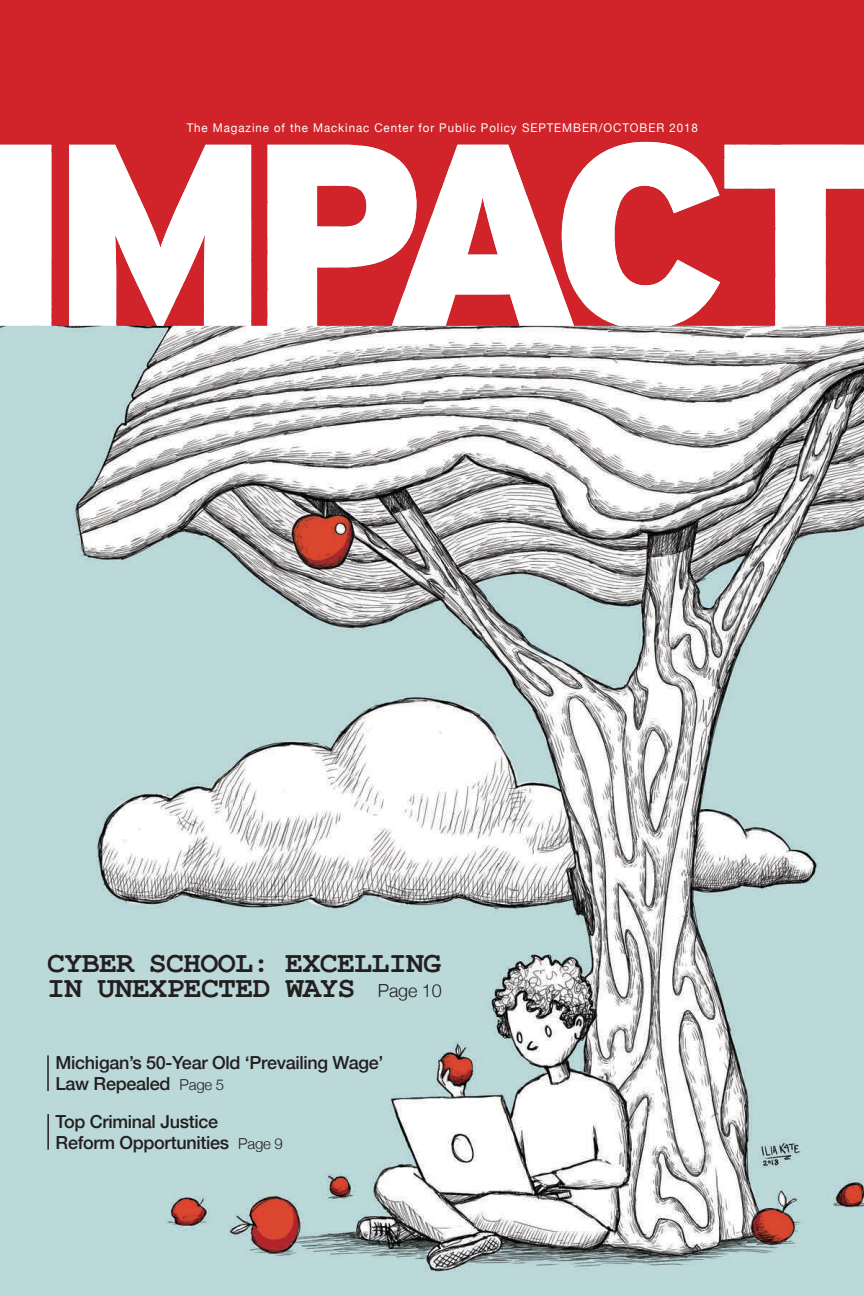
<style>
.page{position:relative;width:864px;height:1296px;background:#fff}
.page>*{position:absolute;margin:0;border:0;box-sizing:border-box;transform-origin:0 0}
.t1{font:700 30px/25.5px "Courier New";letter-spacing:-.025em;color:#231f20}
.t2{font:500 18px/21px "Helvetica Neue";letter-spacing:-.015em;color:#231f20}
.t3{font:12px "Helvetica Neue";letter-spacing:.08em;color:#fff;scale:.96 1}
.s1{font-family:"Helvetica Neue";font-weight:300;font-size:18px}
.s2{font-weight:300;font-size:15px}
</style>
<div class="page">
<img style="left:0;top:326px;width:864px;height:970px">
<hr style="left:47px;top:1114px;width:2px;height:36px;background:#231f20">
<hr style="left:47px;top:1055px;width:2px;height:36px;background:#231f20">
<div style="left:0;top:0;width:864px;height:142px;background:#d1232a"></div>
<svg style="left:0;top:142px;width:864px;height:184px"></svg>
<p class="t3" style="left:187px;top:119px;width:534px">The Magazine of the Mackinac Center for Public Policy SEPTEMBER/OCTOBER 2018</p>
<h1 class="t1" style="left:47px;top:949px;width:396px">CYBER SCHOOL: EXCELLING<br>IN UNEXPECTED WAYS <span class="s1">Page 10</span></h1>
<p class="t2" style="left:56px;top:1051px;width:329px">Michigan’s 50-Year Old ‘Prevailing Wage’<br>Law Repealed <span class="s2">Page 5</span></p>
<p class="t2" style="left:56px;top:1109px;width:229px">Top Criminal Justice<br>Reform Opportunities <span class="s2">Page 9</span></p>
</div>
